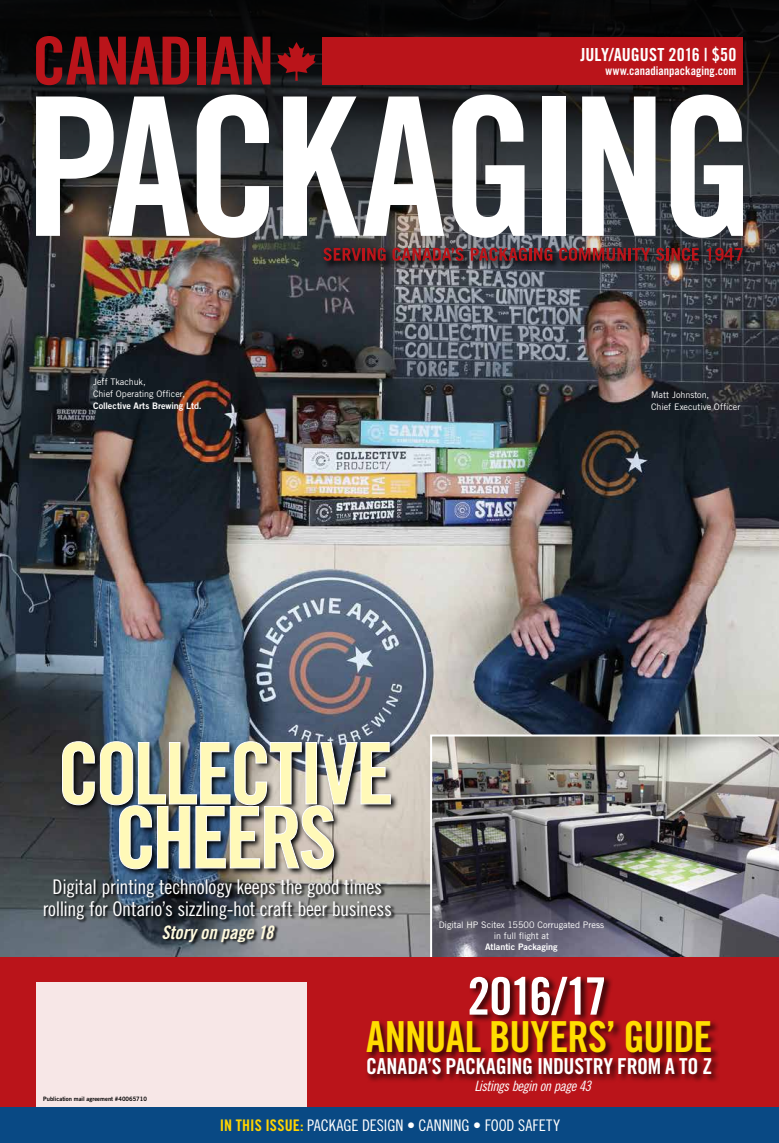
<style>
.page{position:relative;width:779px;height:1143px;background:#fff}
.page>*{position:absolute;margin:0;border:0;box-sizing:border-box;transform-origin:0 0}
.t1{font:85px/64px "Trade Gothic LT Std Bd Cn 20";letter-spacing:-.04em;color:#fff9b8;text-align:center}
.t2{font:51.7px "Trade Gothic LT Std Bd Cn 20";letter-spacing:-.055em;color:#fff}
.t3{font:42.8px "Trade Gothic LT Std Bd Cn 20";letter-spacing:-.025em;color:#fd0}
.t4{font:22px "Trade Gothic LT Std Bd Cn 20";letter-spacing:-.015em;color:#fff}
.t5{font:20.2px/22.5px "Trade Gothic LT Std Cn 18";letter-spacing:-.015em;color:#fff;text-align:center}
.t6{font:18.5px "Trade Gothic LT Std Bd Cn 20 Obl";color:#fffade}
.t7{font:18px "Trade Gothic LT Std Bd Cn 20";color:#fff}
.t8{font:16px "Trade Gothic LT Std Cn 18";color:#fff}
.t9{font:14.3px "Trade Gothic LT Std Cn 18 Obl";letter-spacing:-.045em;color:#fff}
.t10{font:12px "Trade Gothic LT Std Bd Cn 20";color:#fff}
.t11{font:9px/12px "Trade Gothic LT Std";letter-spacing:-.005em;color:#fff}
.t12{font:9px "Trade Gothic LT Std Bd 2";letter-spacing:-.005em;color:#fff}
.t13{font:6px "Trade Gothic LT Std Bd 2";color:#000}
.s1{font-family:"Trade Gothic LT Std Bd Cn 20";color:#ffd400}
</style>
<div class="page">
<img style="left:0;top:278px;width:778px;height:680px">
<img style="left:430px;top:735px;width:348px;height:223px">
<svg style="left:0;top:0;width:778px;height:278px;background:#262525"></svg>
<svg style="left:60px;top:740px;width:338px;height:137px;background:#7b7f82"></svg>
<svg style="left:62px;top:741px;width:329px;height:128px;background:#595e62"></svg>
<svg style="left:36px;top:97px;width:154px;height:139px"></svg>
<svg style="left:197px;top:95px;width:72px;height:143px"></svg>
<svg style="left:283px;top:97px;width:161px;height:139px"></svg>
<svg style="left:452px;top:95px;width:72px;height:143px"></svg>
<div style="left:542px;top:97px;width:24px;height:139px;background:#fff"></div>
<svg style="left:582px;top:97px;width:73px;height:139px"></svg>
<svg style="left:670px;top:95px;width:73px;height:143px"></svg>
<div style="left:322px;top:37px;width:420px;height:48px;background:#ba141a"></div>
<svg style="left:36px;top:36px;width:153px;height:49px;background:#6c1115"></svg>
<div style="left:197px;top:37px;width:9px;height:48px;background:#ba141a"></div>
<svg style="left:211px;top:37px;width:59px;height:48px;background:#751216"></svg>
<svg style="left:277px;top:42px;width:39px;height:39px;background:#571114"></svg>
<svg style="left:322px;top:246px;width:10px;height:24px"></svg>
<svg style="left:332px;top:246px;width:17px;height:24px"></svg>
<svg style="left:340px;top:246px;width:10px;height:23px"></svg>
<svg style="left:350px;top:246px;width:10px;height:23px"></svg>
<svg style="left:360px;top:246px;width:5px;height:23px"></svg>
<svg style="left:365px;top:246px;width:11px;height:23px"></svg>
<svg style="left:376px;top:246px;width:14px;height:24px"></svg>
<svg style="left:323px;top:248px;width:62px;height:13px"></svg>
<svg style="left:390px;top:246px;width:19px;height:24px"></svg>
<svg style="left:400px;top:246px;width:10px;height:23px"></svg>
<svg style="left:410px;top:246px;width:11px;height:23px"></svg>
<svg style="left:421px;top:246px;width:10px;height:23px"></svg>
<svg style="left:431px;top:246px;width:19px;height:24px"></svg>
<svg style="left:440px;top:246px;width:14px;height:23px"></svg>
<div style="left:450px;top:246px;width:13px;height:16px;background:#42383c"></div>
<svg style="left:454px;top:246px;width:18px;height:24px"></svg>
<svg style="left:392px;top:248px;width:71px;height:13px"></svg>
<svg style="left:469px;top:246px;width:8px;height:23px"></svg>
<svg style="left:477px;top:246px;width:10px;height:23px"></svg>
<svg style="left:487px;top:246px;width:19px;height:24px"></svg>
<svg style="left:497px;top:246px;width:10px;height:23px"></svg>
<svg style="left:507px;top:246px;width:10px;height:23px"></svg>
<svg style="left:517px;top:246px;width:18px;height:24px"></svg>
<svg style="left:527px;top:246px;width:5px;height:23px"></svg>
<svg style="left:532px;top:246px;width:10px;height:23px"></svg>
<svg style="left:542px;top:246px;width:15px;height:24px"></svg>
<svg style="left:470px;top:248px;width:82px;height:13px"></svg>
<svg style="left:557px;top:246px;width:10px;height:24px"></svg>
<svg style="left:567px;top:246px;width:19px;height:24px"></svg>
<svg style="left:577px;top:246px;width:14px;height:23px"></svg>
<svg style="left:591px;top:246px;width:13px;height:23px"></svg>
<svg style="left:604px;top:246px;width:19px;height:24px"></svg>
<svg style="left:615px;top:246px;width:11px;height:23px"></svg>
<svg style="left:626px;top:246px;width:4px;height:23px"></svg>
<svg style="left:630px;top:246px;width:9px;height:23px"></svg>
<svg style="left:639px;top:246px;width:15px;height:23px"></svg>
<svg style="left:559px;top:248px;width:91px;height:13px"></svg>
<svg style="left:654px;top:246px;width:19px;height:24px"></svg>
<svg style="left:664px;top:246px;width:5px;height:23px"></svg>
<svg style="left:669px;top:246px;width:11px;height:23px"></svg>
<svg style="left:680px;top:246px;width:10px;height:24px"></svg>
<svg style="left:690px;top:246px;width:15px;height:24px"></svg>
<svg style="left:656px;top:248px;width:42px;height:13px"></svg>
<svg style="left:705px;top:246px;width:8px;height:24px"></svg>
<svg style="left:713px;top:246px;width:19px;height:24px"></svg>
<svg style="left:722px;top:246px;width:11px;height:23px"></svg>
<svg style="left:733px;top:246px;width:18px;height:23px"></svg>
<svg style="left:706px;top:248px;width:36px;height:13px"></svg>
<div style="left:0;top:958px;width:778px;height:185px;background:#ba141a"></div>
<div style="left:468px;top:974px;width:145px;height:49px;background:#000;opacity:.75"></div>
<div style="left:36px;top:982px;width:270px;height:125px;background:#f7e7e7"></div>
<svg style="left:44px;top:879px;width:351px;height:67px;background:#585d63"></svg>
<div style="left:365px;top:1019px;width:354px;height:43px;background:#000;opacity:.75"></div>
<div style="left:365px;top:1056px;width:355px;height:27px;background:#000;opacity:.75"></div>
<div style="left:0;top:1107px;width:778px;height:36px;background:#094984"></div>
<h3 class="t7" style="left:580px;top:44px;width:157px">JULY/AUGUST 2016 | $50</h3>
<h3 class="t10" style="left:605px;top:63px;width:132px">www.canadianpackaging.com</h3>
<p class="t11" style="left:93px;top:376px;width:94px">Jeff Tkachuk,<br>Chief Operating Officer,</p>
<p class="t12" style="left:93px;top:400px;width:110px">Collective Arts Brewing Ltd.</p>
<p class="t11" style="left:651px;top:388px;width:91px">Matt Johnston,<br>Chief Executive Officer</p>
<h1 class="t1" style="left:57px;top:741px;width:337px">COLLECTIVE<br>CHEERS</h1>
<h3 class="t5" style="left:43px;top:875px;width:351px">Digital printing technology keeps the good times rolling for Ontario’s sizzling-hot craft beer business</h3>
<h3 class="t6" style="left:161px;top:921px;width:113px">Story on page 18</h3>
<p class="t11" style="left:438px;top:919px;width:167px;line-height:10.8px;text-align:center">Digital HP Scitex 15500 Corrugated Press in full flight at</p>
<p class="t12" style="left:485px;top:941px;width:74px">Atlantic Packaging</p>
<h2 class="t2" style="left:467px;top:965px;width:141px">2016/17</h2>
<h3 class="t3" style="left:366px;top:1011px;width:348px">ANNUAL BUYERS’ GUIDE</h3>
<h3 class="t4" style="left:366px;top:1053px;width:347px">CANADA’S PACKAGING INDUSTRY FROM A TO Z</h3>
<p class="t13" style="left:43px;top:1095px;width:105px">Publication mail agreement #40065710</p>
<h3 class="t9" style="left:474px;top:1078px;width:118px">Listings begin on page 43</h3>
<h3 class="t8" style="left:220px;top:1115px;width:342px"><span class="s1">IN THIS ISSUE:</span> PACKAGE DESIGN • CANNING • FOOD SAFETY</h3>
</div>
